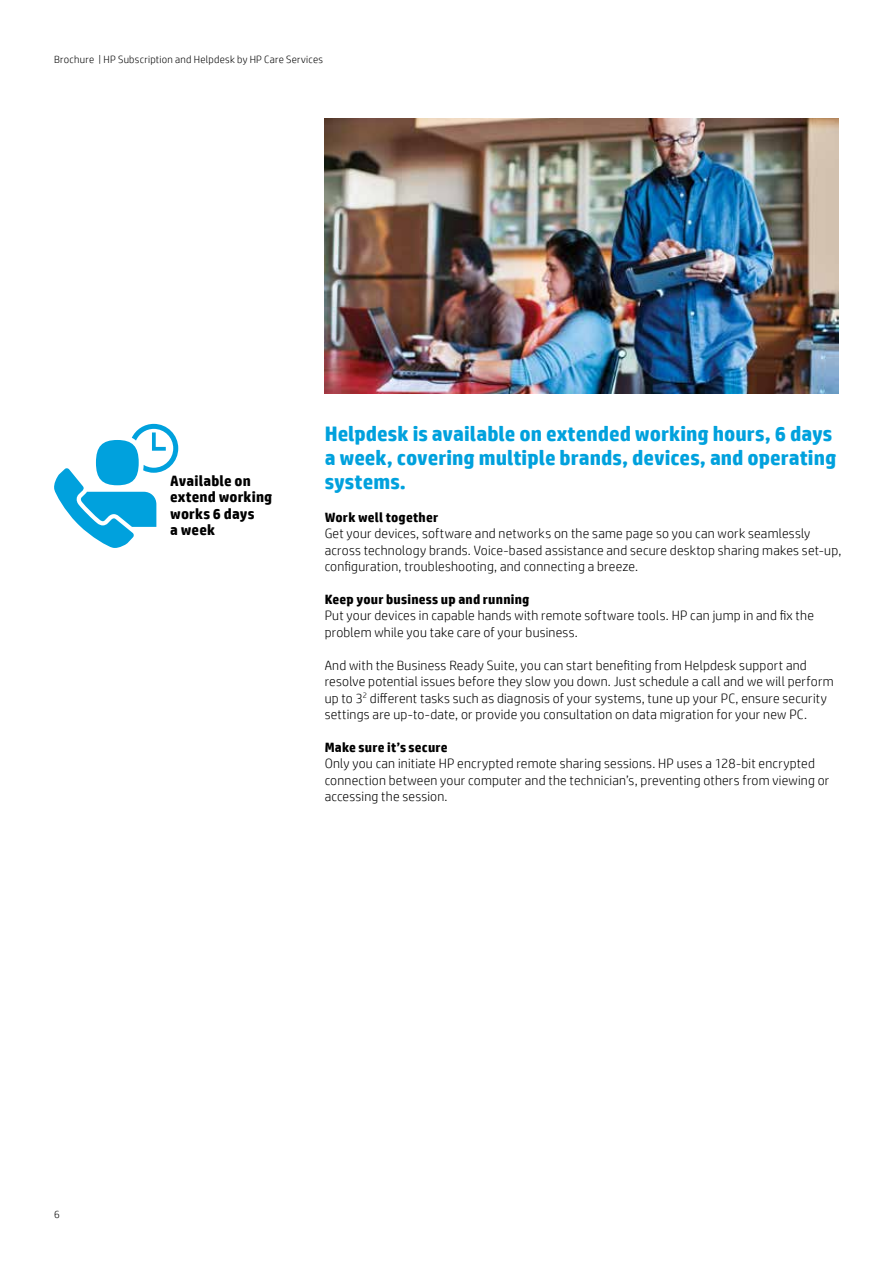
<style>
.page{position:relative;width:893px;height:1263px;background:#fff}
.page>*{position:absolute;margin:0;border:0;box-sizing:border-box;transform-origin:0 0}
.t1{font:700 21px/24px "HP Simplified";color:#00a1dd}
.t2{font:700 15px/16.5px "HP Simplified";letter-spacing:.01em;color:#000}
.t3{font:300 13.5px/16.5px "HP Simplified";letter-spacing:.015em;color:#000}
.t4{font:700 13.5px "HP Simplified";letter-spacing:.015em;color:#000}
.t5{font:300 10.5px "HP Simplified";letter-spacing:.025em;color:#000}
</style>
<div class="page">
<svg style="left:54px;top:424px;width:124px;height:124px"></svg>
<img style="left:325px;top:118px;width:514px;height:276px">
<p class="t5" style="left:54px;top:52px;width:271px">Brochure | HP Subscription and Helpdesk by HP Care Services</p>
<p class="t2" style="left:170px;top:472px;width:104px">Available on extend working works 6 days<br>a week</p>
<h1 class="t1" style="left:325px;top:422px;width:513px">Helpdesk is available on extended working hours, 6 days a week, covering multiple brands, devices, and operating systems.</h1>
<p class="t4" style="left:325px;top:508px;width:115px">Work well together</p>
<p class="t3" style="left:325px;top:525px;width:518px">Get your devices, software and networks on the same page so you can work seamlessly across technology brands. Voice-based assistance and secure desktop sharing makes set-up, configuration, troubleshooting, and connecting a breeze.</p>
<p class="t4" style="left:325px;top:590px;width:206px">Keep your business up and running</p>
<p class="t3" style="left:325px;top:607px;width:491px">Put your devices in capable hands with remote software tools. HP can jump in and fix the problem while you take care of your business.</p>
<p class="t3" style="left:325px;top:656px;width:511px">And with the Business Ready Suite, you can start benefiting from Helpdesk support and resolve potential issues before they slow you down. Just schedule a call and we will perform up to 3<sup>2</sup> different tasks such as diagnosis of your systems, tune up your PC, ensure security settings are up-to-date, or provide you consultation on data migration for your new PC.</p>
<p class="t4" style="left:325px;top:738px;width:125px">Make sure it’s secure</p>
<p class="t3" style="left:325px;top:755px;width:506px">Only you can initiate HP encrypted remote sharing sessions. HP uses a 128-bit encrypted connection between your computer and the technician’s, preventing others from viewing or accessing the session.</p>
<p class="t5" style="left:54px;top:1207px;width:7px">6</p>
</div>
